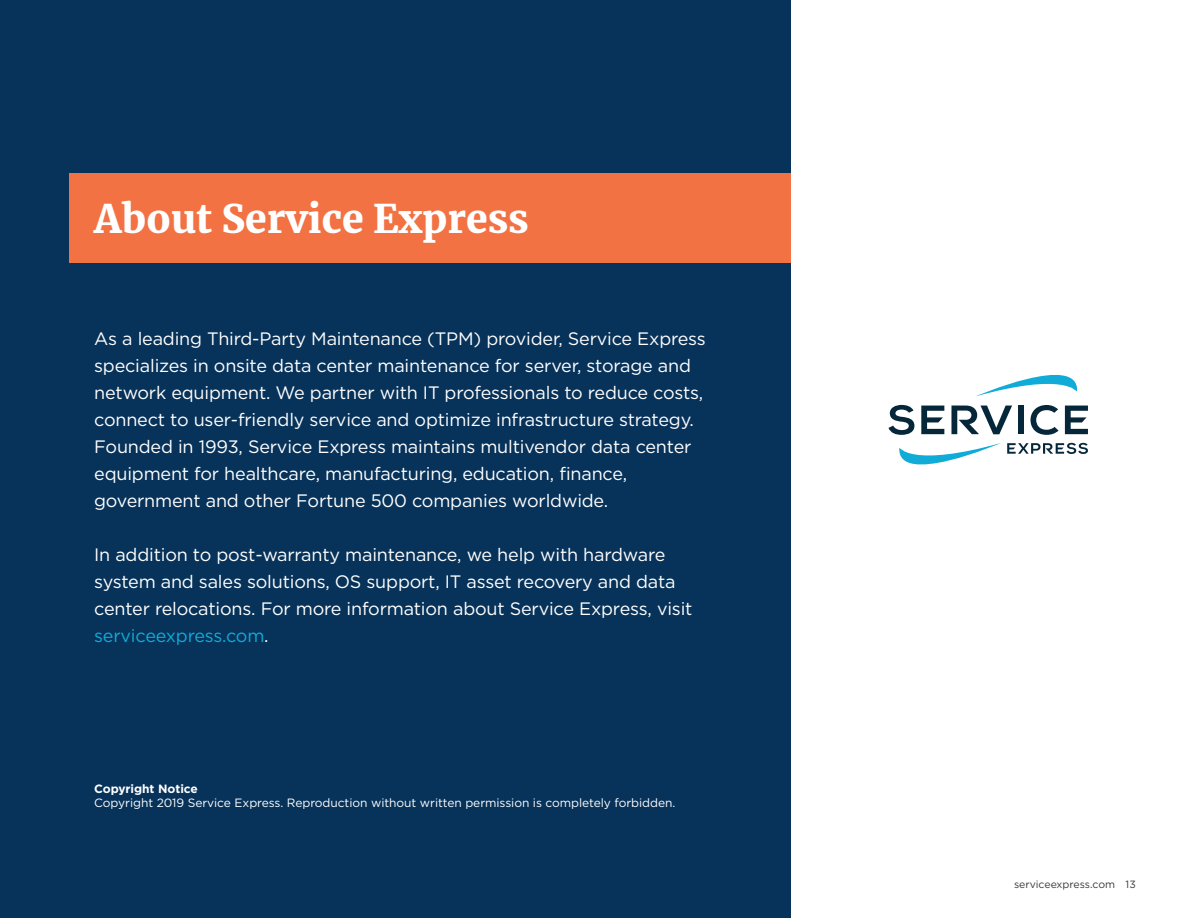
<style>
.page{position:relative;width:1188px;height:918px;background:#fff}
.page>*{position:absolute;margin:0;border:0;box-sizing:border-box;transform-origin:0 0}
.t1{font:900 39px "Merriweather";color:#fff}
.t2{font:18px/27px "Gotham";letter-spacing:-.01em;color:#fff}
.t3{font:12px "Gotham";letter-spacing:-.005em;color:#fff}
.t4{font:700 12px "Gotham";letter-spacing:-.005em;color:#fff}
.t5{font:10.5px "Gotham";color:#363a36}
.s1{color:#10abd7}
</style>
<div class="page">
<div style="left:0;top:0;width:791px;height:918px;background:#073259"></div>
<svg style="left:976px;top:375px;width:102px;height:21px"></svg>
<svg style="left:899px;top:443px;width:102px;height:22px"></svg>
<svg style="left:888px;top:405px;width:26px;height:30px"></svg>
<svg style="left:951px;top:406px;width:61px;height:28px"></svg>
<div style="left:1018px;top:406px;width:6px;height:28px;background:#052739"></div>
<svg style="left:1030px;top:405px;width:29px;height:30px"></svg>
<svg style="left:921px;top:406px;width:23px;height:28px"></svg>
<svg style="left:1065px;top:406px;width:23px;height:28px"></svg>
<svg style="left:1007px;top:443px;width:81px;height:11px"></svg>
<div style="left:69px;top:174px;width:722px;height:89px;background:#f27243"></div>
<h1 class="t1" style="left:94px;top:200px;width:436px">About Service Express</h1>
<p class="t2" style="left:94px;top:326px;width:613px">As a leading Third-Party Maintenance (TPM) provider, Service Express specializes in onsite data center maintenance for server, storage and network equipment. We partner with IT professionals to reduce costs, connect to user-friendly service and optimize infrastructure strategy.<br>Founded in 1993, Service Express maintains multivendor data center equipment for healthcare, manufacturing, education, finance, government and other Fortune 500 companies worldwide.</p>
<p class="t2" style="left:94px;top:542px;width:600px">In addition to post-warranty maintenance, we help with hardware system and sales solutions, OS support, IT asset recovery and data center relocations. For more information about Service Express, visit <span class="s1">serviceexpress.com</span>.</p>
<p class="t4" style="left:94px;top:783px;width:105px">Copyright Notice</p>
<p class="t3" style="left:94px;top:797px;width:583px">Copyright 2019 Service Express. Reproduction without written permission is completely forbidden.</p>
<p class="t5" style="left:1014px;top:880px;width:123px">serviceexpress.com 13</p>
</div>
